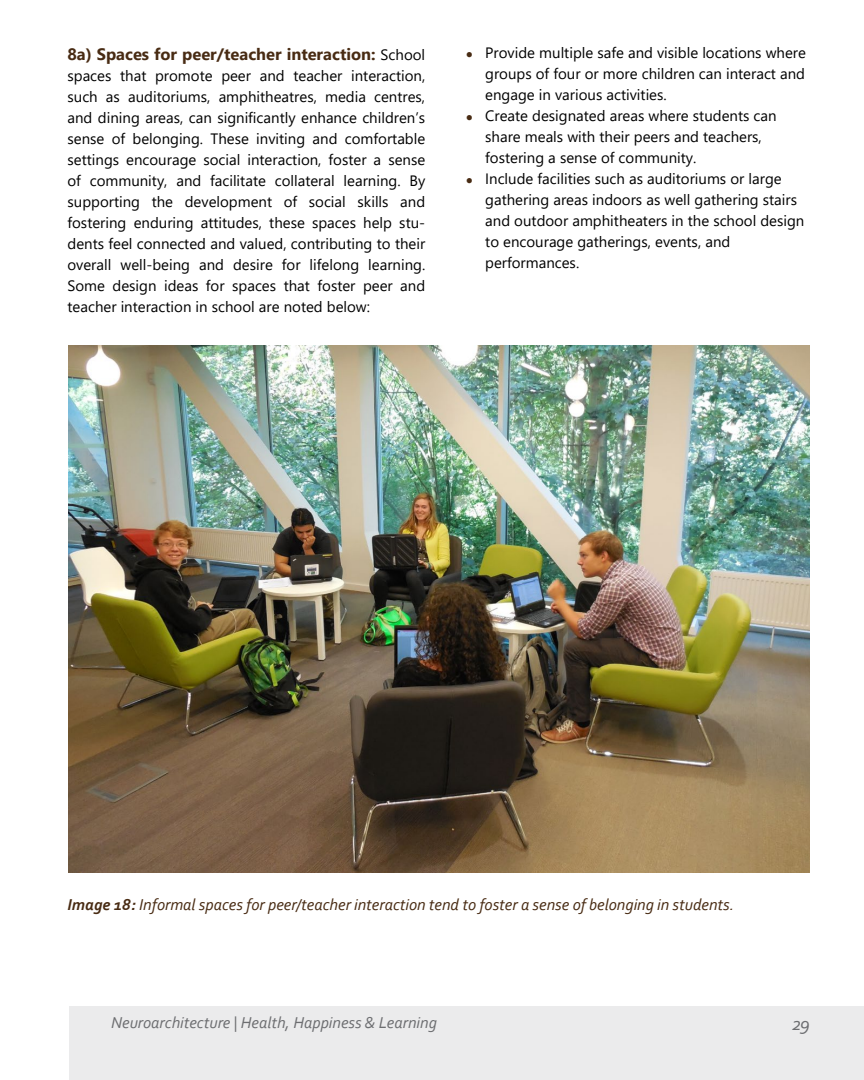
<style>
.page{position:relative;width:864px;height:1080px;background:#fff}
.page>*{position:absolute;margin:0;border:0;box-sizing:border-box;transform-origin:0 0}
.t1{font:italic 19.5px "Corbel";color:#6d6e71}
.t2{font:italic 16.5px "Corbel";color:#482b13}
.t3{font:italic 16.5px "Corbel";color:#6d6e71}
.t4{font:700 16.5px "Segoe UI";color:#482b13}
.t5{font:15px/21px "Segoe UI";color:#000;text-align:justify}
.s1{font-weight:400;font-size:15px;color:#000}
.s2{font-size:12px;color:#482b13}
.s3{font-weight:700}
</style>
<div class="page">
<div style="left:69px;top:1006px;width:795px;height:74px;background:#ebebec"></div>
<img style="left:68px;top:346px;width:741px;height:526px">
<p class="t4" style="left:68px;top:38px;width:359px">8a) Spaces for peer/teacher interaction: <span class="s1">School</span></p>
<p class="t5" style="left:67px;top:63px;width:359px">spaces that promote peer and teacher interaction, such as auditoriums, amphitheatres, media centres, and dining areas, can significantly enhance children’s sense of belonging. These inviting and comfortable settings encourage social interaction, foster a sense of community, and facilitate collateral learning. By supporting the development of social skills and fostering enduring attitudes, these spaces help stu&shy;dents feel connected and valued, contributing to their overall well-being and desire for lifelong learning.<br>Some design ideas for spaces that foster peer and teacher interaction in school are noted below:</p>
<p class="t5" style="left:485px;top:41px;width:322px;text-indent:-20px"><span class="s2">●</span> Provide multiple safe and visible locations where groups of four or more children can interact and engage in various activities.</p>
<p class="t5" style="left:485px;top:104px;width:293px;text-align:left;text-indent:-20px"><span class="s2">●</span> Create designated areas where students can share meals with their peers and teachers, fostering a sense of community.</p>
<p class="t5" style="left:485px;top:167px;width:321px;text-align:left;text-indent:-20px"><span class="s2">●</span> Include facilities such as auditoriums or large gathering areas indoors as well gathering stairs and outdoor amphitheaters in the school design to encourage gatherings, events, and performances.</p>
<p class="t2" style="left:68px;top:894px;width:668px"><span class="s3">Image 18:</span> Informal spaces for peer/teacher interaction tend to foster a sense of belonging in students.</p>
<p class="t3" style="left:111px;top:1013px;width:327px">Neuroarchitecture | Health, Happiness &amp; Learning</p>
<h1 class="t1" style="left:792px;top:1011px;width:20px">29</h1>
</div>
